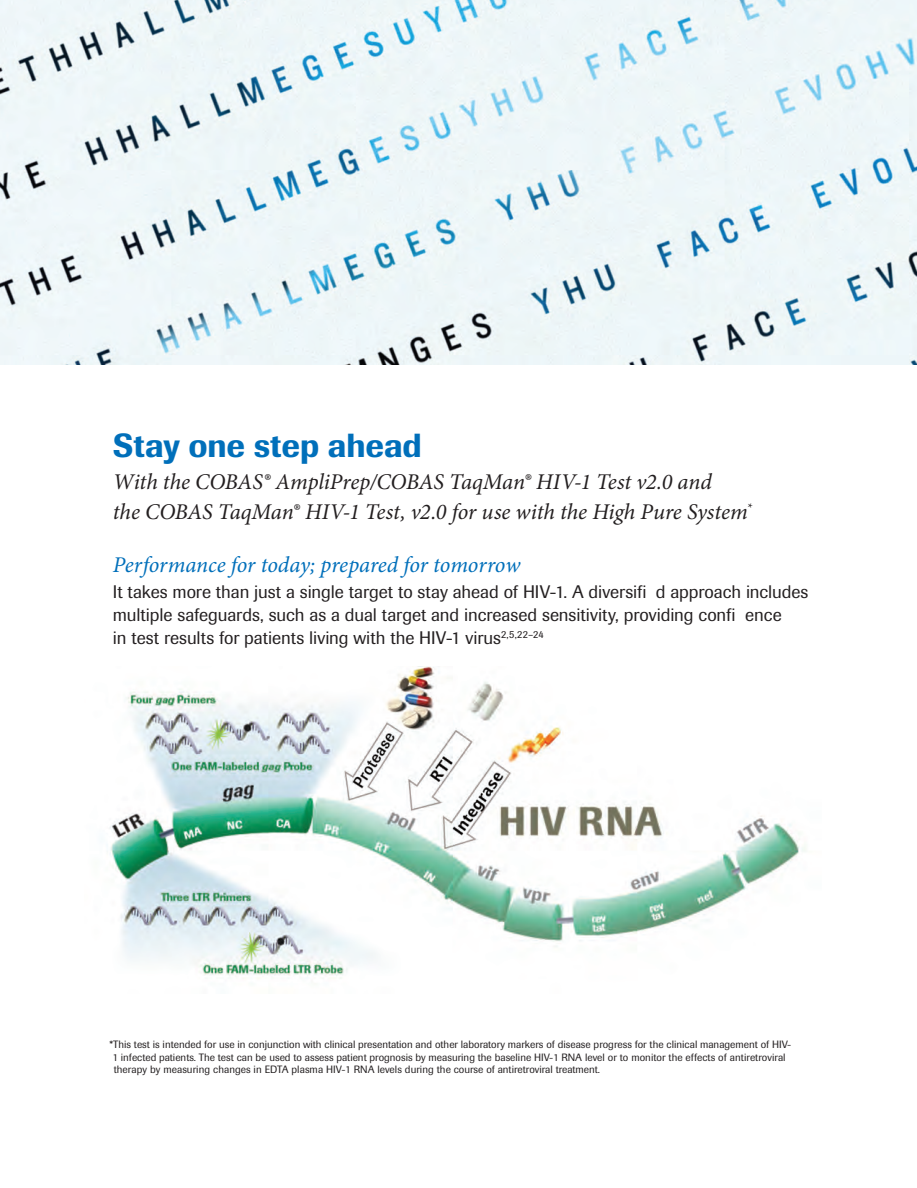
<style>
.page{position:relative;width:917px;height:1188px;background:#fff}
.page>*{position:absolute;margin:0;border:0;box-sizing:border-box;transform-origin:0 0}
.t1{font:500 33px "Imago";letter-spacing:-.005em;color:#006fba}
.t2{font:italic 22.5px/30.6px "Minion Pro";letter-spacing:-.01em;color:#231f20}
.t3{font:italic 22.5px "Minion Pro";letter-spacing:-.005em;color:#006fba}
.t4{font:18px/22.5px "Imago";letter-spacing:-.005em;color:#231f20}
.t5{font:10.5px/12.6px "Imago";color:#231f20}
</style>
<div class="page">
<img style="left:0;top:0;width:917px;height:365px">
<img style="left:110px;top:666px;width:696px;height:313px">
<h1 class="t1" style="left:113px;top:424px;width:310px">Stay one step ahead</h1>
<h2 class="t2" style="left:113px;top:466px;width:641px">With the COBAS® AmpliPrep/COBAS TaqMan® HIV-1 Test v2.0 and<br>the COBAS TaqMan® HIV-1 Test, v2.0 for use with the High Pure System<sup>*</sup></h2>
<h2 class="t3" style="left:113px;top:549px;width:409px">Performance for today; prepared for tomorrow</h2>
<p class="t4" style="left:113px;top:580px;width:697px">It takes more than just a single target to stay ahead of HIV-1. A diversifi d approach includes multiple safeguards, such as a dual target and increased sensitivity, providing confi ence<br>in test results for patients living with the HIV-1 virus<sup>2,5,22–24</sup></p>
<p class="t5" style="left:113px;top:1037px;width:680px;text-indent:-3px">*This test is intended for use in conjunction with clinical presentation and other laboratory markers of disease progress for the clinical management of HIV-<br>1 infected patients. The test can be used to assess patient prognosis by measuring the baseline HIV-1 RNA level or to monitor the effects of antiretroviral therapy by measuring changes in EDTA plasma HIV-1 RNA levels during the course of antiretroviral treatment.</p>
</div>
